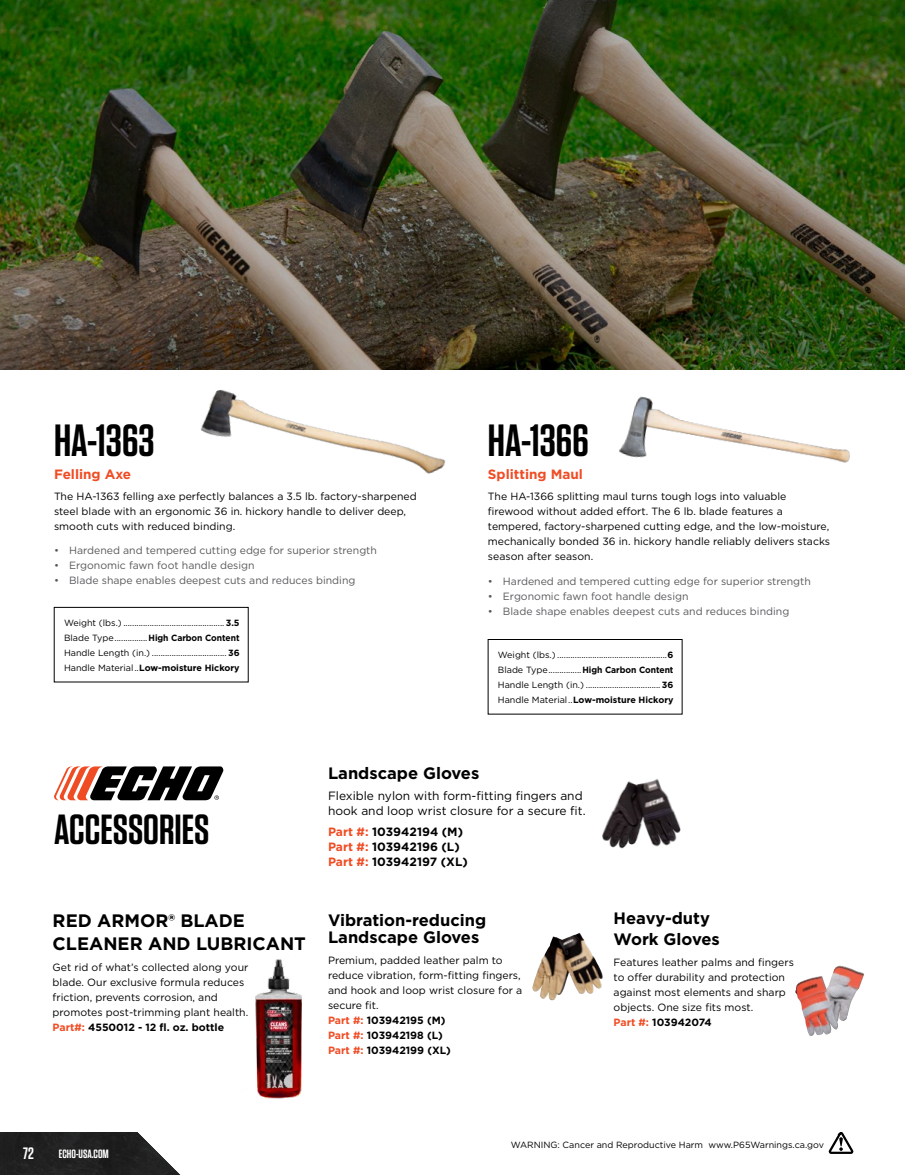
<style>
.page{position:relative;width:905px;height:1175px;background:#fff}
.page>*{position:absolute;margin:0;border:0;box-sizing:border-box;transform-origin:0 0}
.t1{font:600 45px "Tungsten";color:#000}
.t2{font:600 42px "Tungsten";color:#000}
.t3{font:700 18px/22.5px "Gotham";color:#000}
.t4{font:700 16.5px/21px "Gotham";color:#000}
.t5{font:600 16.5px "Tungsten";color:#fff}
.t6{font:700 13.5px "Gotham";color:#f04c24}
.t7{font:12px/15px "Gotham";color:#000101}
.t8{font:700 12px/15px "Gotham";color:#000}
.t9{font:600 12px "Tungsten";color:#fff}
.t10{font:10.5px/15px "Gotham";color:#000101}
.t11{font:10.5px/15px "Gotham";color:#000}
.t12{font:10.5px "Gotham";color:#58595b}
.t13{font:9px/15px "Gotham";color:#000;text-align:justify}
.s1{font-weight:700}
.s2{font-weight:700;color:#f04c24}
.s3{font-weight:700;color:#000}
.s4{color:#f04c24}
</style>
<div class="page">
<img style="left:0;top:1132px;width:180px;height:42px">
<svg style="left:828px;top:1132px;width:26px;height:22px"></svg>
<hr style="left:904px;top:0;width:1px;height:502px;background:#000">
<img style="left:193px;top:369px;width:257px;height:105px">
<img style="left:619px;top:396px;width:231px;height:67px">
<img style="left:795px;top:965px;width:69px;height:71px">
<img style="left:532px;top:933px;width:47px;height:58px">
<img style="left:602px;top:779px;width:79px;height:70px">
<svg style="left:54px;top:766px;width:169px;height:34px"></svg>
<img style="left:255px;top:959px;width:47px;height:140px">
<img style="left:0;top:0;width:904px;height:369px">
<div style="left:54px;top:607px;width:194px;height:75px;border:1px solid #000"></div>
<div style="left:488px;top:639px;width:194px;height:75px;border:1px solid #000"></div>
<h1 class="t1" style="left:54px;top:416px;width:102px">HA-1363</h1>
<p class="t6" style="left:54px;top:465px;width:79px">Felling Axe</p>
<p class="t11" style="left:54px;top:488px;width:364px">The HA-1363 felling axe perfectly balances a 3.5 lb. factory-sharpened steel blade with an ergonomic 36 in. hickory handle to deliver deep, smooth cuts with reduced binding.</p>
<p class="t12" style="left:54px;top:544px;width:324px">• Hardened and tempered cutting edge for superior strength</p>
<p class="t12" style="left:54px;top:559px;width:202px">• Ergonomic fawn foot handle design</p>
<p class="t12" style="left:54px;top:574px;width:303px">• Blade shape enables deepest cuts and reduces binding</p>
<p class="t13" style="left:64px;top:615px;width:177px">Weight (lbs.) ..............................................<span class="s1">3.5<br></span>Blade Type...............<span class="s1">High Carbon Content </span>Handle Length (in.) .................................. <span class="s1">36<br></span>Handle Material..<span class="s1">Low-moisture Hickory</span></p>
<h1 class="t1" style="left:488px;top:416px;width:102px">HA-1366</h1>
<p class="t6" style="left:488px;top:465px;width:96px">Splitting Maul</p>
<p class="t11" style="left:488px;top:488px;width:344px">The HA-1366 splitting maul turns tough logs into valuable firewood without added effort. The 6 lb. blade features a tempered, factory-sharpened cutting edge, and the low-moisture, mechanically bonded 36 in. hickory handle reliably delivers stacks season after season.</p>
<p class="t12" style="left:488px;top:574px;width:324px">• Hardened and tempered cutting edge for superior strength</p>
<p class="t12" style="left:488px;top:589px;width:202px">• Ergonomic fawn foot handle design</p>
<p class="t12" style="left:488px;top:604px;width:303px">• Blade shape enables deepest cuts and reduces binding</p>
<p class="t13" style="left:498px;top:647px;width:177px">Weight (lbs.) ..................................................<span class="s1">6<br></span>Blade Type...............<span class="s1">High Carbon Content </span>Handle Length (in.) .................................. <span class="s1">36<br></span>Handle Material..<span class="s1">Low-moisture Hickory</span></p>
<h2 class="t2" style="left:54px;top:807px;width:157px">ACCESSORIES</h2>
<h3 class="t3" style="left:53px;top:909px;width:255px">RED ARMOR® BLADE<br>CLEANER AND LUBRICANT</h3>
<p class="t10" style="left:53px;top:959px;width:197px">Get rid of what’s collected along your blade. Our exclusive formula reduces friction, prevents corrosion, and promotes post-trimming plant health.<br><span class="s2">Part#:</span> <span class="s3">4550012 - 12 fl. oz. bottle</span></p>
<h3 class="t4" style="left:328px;top:762px;width:153px">Landscape Gloves</h3>
<p class="t7" style="left:328px;top:788px;width:259px">Flexible nylon with form-fitting fingers and hook and loop wrist closure for a secure fit.</p>
<p class="t8" style="left:328px;top:824px;width:141px"><span class="s4">Part #:</span> 103942194 (M)<br><span class="s4">Part #:</span> 103942196 (L)<br><span class="s4">Part #:</span> 103942197 (XL)</p>
<h3 class="t4" style="left:328px;top:912px;width:160px;line-height:16.5px">Vibration-reducing<br>Landscape Gloves</h3>
<p class="t10" style="left:328px;top:952px;width:196px">Premium, padded leather palm to reduce vibration, form-fitting fingers, and hook and loop wrist closure for a secure fit.<br><span class="s2">Part #:</span> <span class="s3">103942195 (M)<br></span><span class="s2">Part #:</span> <span class="s3">103942198 (L)<br></span><span class="s2">Part #:</span> <span class="s3">103942199 (XL)</span></p>
<h3 class="t4" style="left:613px;top:907px;width:108px">Heavy-duty<br>Work Gloves</h3>
<p class="t10" style="left:613px;top:954px;width:182px">Features leather palms and fingers to offer durability and protection against most elements and sharp objects. One size fits most.<br><span class="s2">Part #:</span> <span class="s3">103942074</span></p>
<h3 class="t5" style="left:23px;top:1144px;width:12px">72</h3>
<p class="t9" style="left:59px;top:1147px;width:51px">ECHO-USA.COM</p>
<p class="t13" style="left:511px;top:1137px;width:314px">WARNING: Cancer and Reproductive Harm www.P65Warnings.ca.gov</p>
</div>
